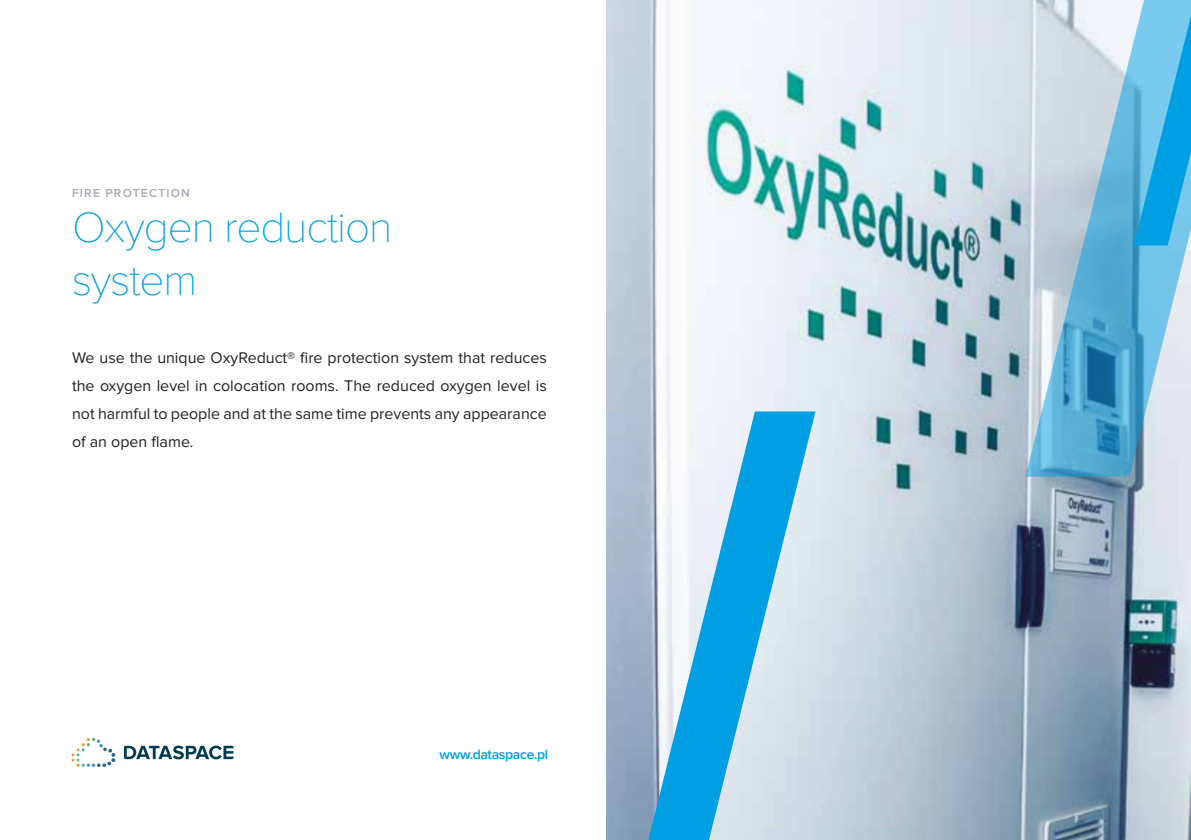
<style>
.page{position:relative;width:1191px;height:840px;background:#fff}
.page>*{position:absolute;margin:0;border:0;box-sizing:border-box;transform-origin:0 0}
.t1{font:100 44px/52.8px "Proxima Nova T";letter-spacing:-.025em;color:#009fe3}
.t2{font:16px/28px "Proxima Nova";color:#252021;text-align:justify}
.t3{font:600 14px "Proxima Nova";letter-spacing:-.025em;color:#009fe3}
.t4{font:600 12px "Proxima Nova";letter-spacing:.1em;color:#a9a9b6}
</style>
<div class="page">
<svg style="left:72px;top:738px;width:43px;height:28px"></svg>
<svg style="left:124px;top:745px;width:110px;height:14px"></svg>
<img style="left:607px;top:0;width:584px;height:839px">
<svg style="left:1025px;top:0;width:166px;height:476px;background:#9ac5dc"></svg>
<svg style="left:648px;top:411px;width:167px;height:428px;background:#8dcbe9"></svg>
<svg style="left:1133px;top:16px;width:58px;height:229px;background:#43b4e5"></svg>
<p class="t4" style="left:72px;top:186px;width:119px">FIRE PROTECTION</p>
<h1 class="t1" style="left:72px;top:201px;width:322px">Oxygen reduction system</h1>
<p class="t2" style="left:72px;top:344px;width:476px">We use the unique OxyReduct® fire protection system that reduces the oxygen level in colocation rooms. The reduced oxygen level is not harmful to people and at the same time prevents any appearance of an open flame.</p>
<p class="t3" style="left:439px;top:746px;width:110px">www.dataspace.pl</p>
</div>
